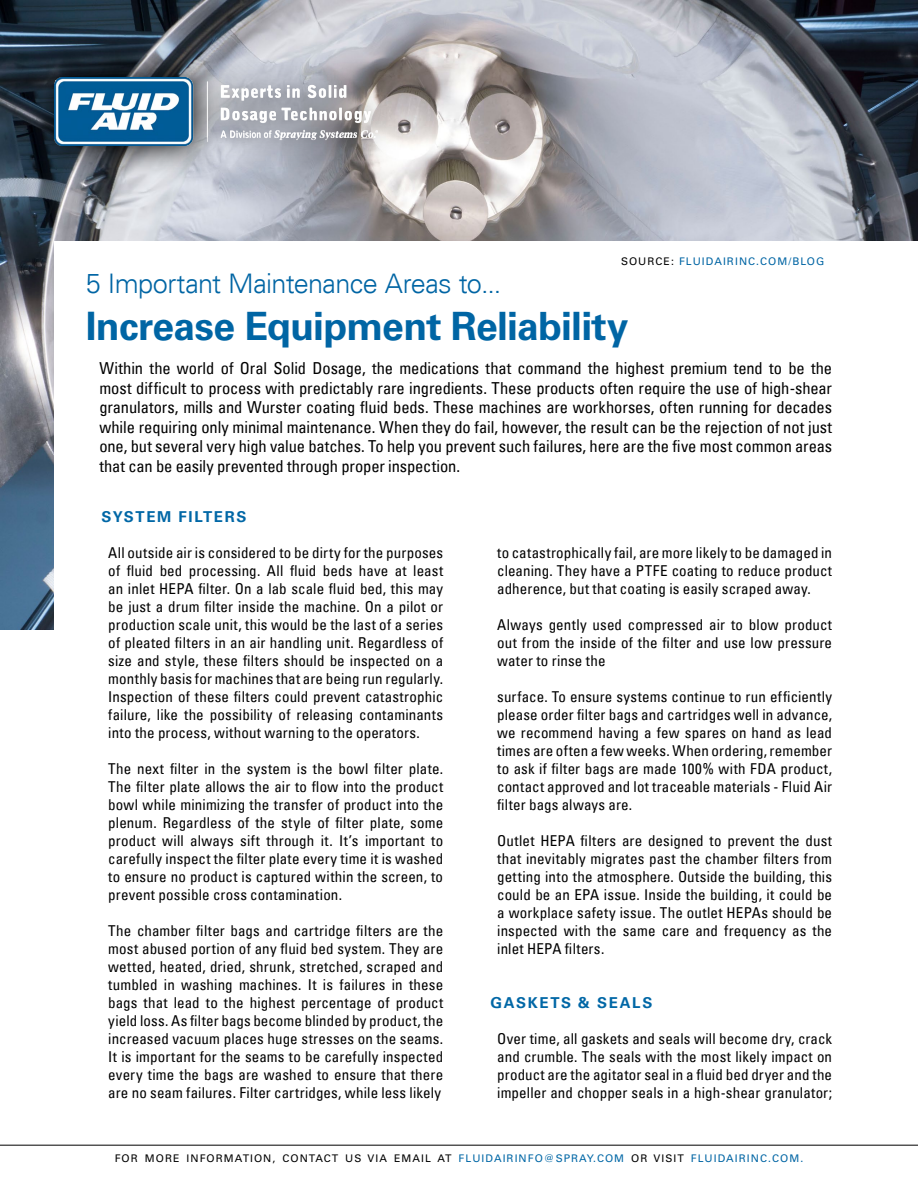
<style>
.page{position:relative;width:918px;height:1188px;background:#fff}
.page>*{position:absolute;margin:0;border:0;box-sizing:border-box;transform-origin:0 0}
.t1{font:700 39px "Univers LT Std";letter-spacing:-.02em;color:#0065a4}
.t2{font:300 27px "Univers";letter-spacing:-.02em;color:#0065a4}
.t3{font:condensed 16.5px/19.5px "Univers LT";letter-spacing:-.005em;color:#000;text-align:justify}
.t4{font:condensed 15px/18px "Univers LT";letter-spacing:.01em;color:#000;text-align:justify}
.t5{font:700 15px "Univers LT Std";letter-spacing:.11em;color:#0067a6}
.t6{font:10.5px "Univers LT Std";letter-spacing:.1em;color:#000}
.t7{font:10.5px "Univers LT Std";letter-spacing:.1em;color:#0065a4}
.s1{color:#000}
.s2{color:#0067a6}
.s3{color:#0065a4}
</style>
<div class="page">
<img style="left:0;top:0;width:918px;height:630px">
<hr style="left:0;top:1145px;width:918px;height:1px;background:#000">
<div style="left:54px;top:241px;width:864px;height:418px;background:#fff"></div>
<svg style="left:25px;top:49px;width:378px;height:128px;background:#7f838a"></svg>
<img style="left:54px;top:78px;width:323px;height:68px">
<p class="t7" style="left:621px;top:255px;width:205px"><span class="s1">SOURCE:</span> FLUIDAIRINC.COM/BLOG</p>
<h2 class="t2" style="left:86px;top:267px;width:417px">5 Important Maintenance Areas to...</h2>
<h1 class="t1" style="left:86px;top:303px;width:544px">Increase Equipment Reliability</h1>
<p class="t3" style="left:99px;top:359px;width:734px">Within the world of Oral Solid Dosage, the medications that command the highest premium tend to be the most difficult to process with predictably rare ingredients. These products often require the use of high-shear granulators, mills and Wurster coating fluid beds. These machines are workhorses, often running for decades while requiring only minimal maintenance. When they do fail, however, the result can be the rejection of not just one, but several very high value batches. To help you prevent such failures, here are the five most common areas that can be easily prevented through proper inspection.</p>
<p class="t5" style="left:102px;top:508px;width:124px">System Filters</p>
<p class="t4" style="left:108px;top:543px;width:336px">All outside air is considered to be dirty for the purposes of fluid bed processing. All fluid beds have at least an inlet HEPA filter. On a lab scale fluid bed, this may be just a drum filter inside the machine. On a pilot or production scale unit, this would be the last of a series of pleated filters in an air handling unit. Regardless of size and style, these filters should be inspected on a monthly basis for machines that are being run regularly.<br>Inspection of these filters could prevent catastrophic failure, like the possibility of releasing contaminants into the process, without warning to the operators.</p>
<p class="t4" style="left:108px;top:759px;width:336px">The next filter in the system is the bowl filter plate.<br>The filter plate allows the air to flow into the product bowl while minimizing the transfer of product into the plenum. Regardless of the style of filter plate, some product will always sift through it. It’s important to carefully inspect the filter plate every time it is washed to ensure no product is captured within the screen, to prevent possible cross contamination.</p>
<p class="t4" style="left:108px;top:921px;width:336px">The chamber filter bags and cartridge filters are the most abused portion of any fluid bed system. They are wetted, heated, dried, shrunk, stretched, scraped and tumbled in washing machines. It is failures in these bags that lead to the highest percentage of product yield loss. As filter bags become blinded by product, the increased vacuum places huge stresses on the seams.<br>It is important for the seams to be carefully inspected every time the bags are washed to ensure that there are no seam failures. Filter cartridges, while less likely</p>
<p class="t4" style="left:497px;top:543px;width:336px">to catastrophically fail, are more likely to be damaged in cleaning. They have a PTFE coating to reduce product adherence, but that coating is easily scraped away.</p>
<p class="t4" style="left:497px;top:615px;width:336px">Always gently used compressed air to blow product out from the inside of the filter and use low pressure water to rinse the</p>
<p class="t4" style="left:497px;top:687px;width:336px">surface. To ensure systems continue to run efficiently please order filter bags and cartridges well in advance, we recommend having a few spares on hand as lead times are often a few weeks. When ordering, remember to ask if filter bags are made 100% with FDA product, contact approved and lot traceable materials - Fluid Air filter bags always are.</p>
<p class="t4" style="left:497px;top:831px;width:336px">Outlet HEPA filters are designed to prevent the dust that inevitably migrates past the chamber filters from getting into the atmosphere. Outside the building, this could be an EPA issue. Inside the building, it could be a workplace safety issue. The outlet HEPAs should be inspected with the same care and frequency as the inlet HEPA filters.</p>
<p class="t5" style="left:490px;top:994px;width:161px">Gas kets &amp; Seals</p>
<p class="t4" style="left:497px;top:1029px;width:336px">Over time, all gaskets and seals will become dry, crack and crumble. The seals with the most likely impact on product are the agitator seal in a fluid bed dryer and the impeller and chopper seals in a high-shear granulator;</p>
<p class="t6" style="left:115px;top:1152px;width:690px">FOR MORE INFORMATION, CONTACT US VIA EMAIL AT <span class="s2">FLUIDAIRINFO@SPRAY.COM</span> OR VISIT <span class="s3">FLUIDAIRINC.COM.</span></p>
</div>
